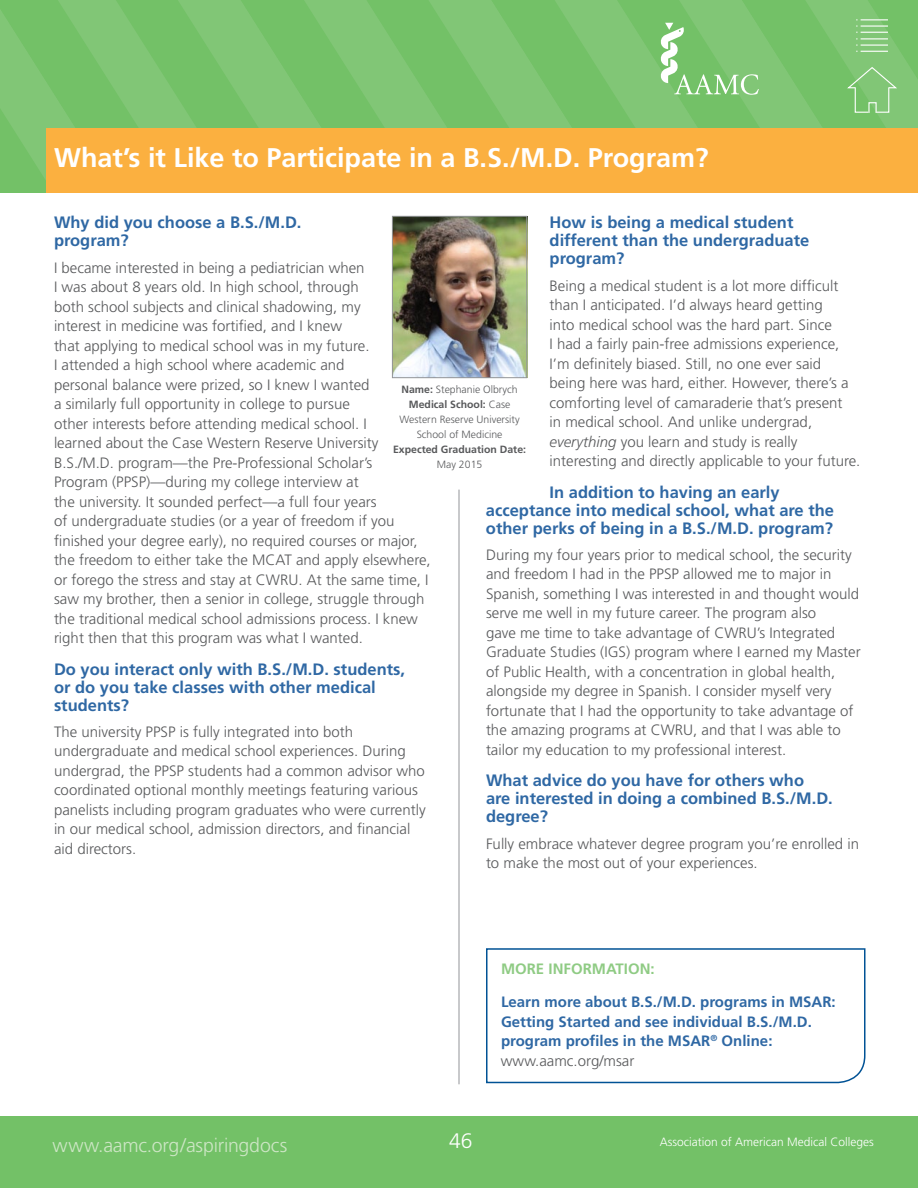
<style>
.page{position:relative;width:918px;height:1188px;background:#fff}
.page>*{position:absolute;margin:0;border:0;box-sizing:border-box;transform-origin:0 0}
.t1{font:700 27px "Frutiger";color:#fff}
.t2{font:300 21px "Frutiger";color:#fff}
.t3{font:300 19.5px "Frutiger";letter-spacing:-.01em;color:#cde6c5}
.t4{font:700 16.5px/18px "Frutiger";color:#2f68a4}
.t5{font:300 15px/19.5px "Frutiger";color:#58595b}
.t6{font:700 15px/19.5px "Frutiger";color:#2f68a4}
.t7{font:700 15px "Frutiger";color:#8fcb84}
.t8{font:300 12px "Frutiger";color:#fff}
.t9{font:300 10.5px/15px "Frutiger";color:#58595b;text-align:center}
.t10{font:700 10.5px "Frutiger";color:#58595b}
.s1{font-style:italic}
.s2{font-weight:700}
.s3{font-weight:300;color:#58595b}
</style>
<div class="page">
<div style="left:0;top:1117px;width:918px;height:71px;background:#73c167"></div>
<hr style="left:459px;top:490px;width:1px;height:594px;background:#939598">
<img style="left:394px;top:218px;width:131px;height:158px">
<div style="left:392px;top:216px;width:135px;height:162px;border:1px solid #939598"></div>
<svg style="left:486px;top:948px;width:380px;height:136px"></svg>
<svg style="left:0;top:0;width:918px;height:193px;background:#a4bd60"></svg>
<h1 class="t1" style="left:54px;top:142px;width:656px">What’s it Like to Participate in a B.S./M.D. Program?</h1>
<p class="t4" style="left:54px;top:214px;width:249px">Why did you choose a B.S./M.D. program?</p>
<p class="t5" style="left:54px;top:258px;width:378px">I became interested in being a pediatrician when<br>I was about 8 years old. In high school, through<br>both school subjects and clinical shadowing, my<br>interest in medicine was fortified, and I knew<br>that applying to medical school was in my future.<br>I attended a high school where academic and<br>personal balance were prized, so I knew I wanted<br>a similarly full opportunity in college to pursue<br>other interests before attending medical school. I<br>learned about the Case Western Reserve University B.S./M.D. program—the Pre-Professional Scholar’s<br>Program (PPSP)—during my college interview at<br>the university. It sounded perfect—a full four years<br>of undergraduate studies (or a year of freedom if you finished your degree early), no required courses or major, the freedom to either take the MCAT and apply elsewhere, or forego the stress and stay at CWRU. At the same time, I saw my brother, then a senior in college, struggle through the traditional medical school admissions process. I knew right then that this program was what I wanted.</p>
<p class="t4" style="left:54px;top:660px;width:353px">Do you interact only with B.S./M.D. students, or do you take classes with other medical students?</p>
<p class="t5" style="left:54px;top:722px;width:373px">The university PPSP is fully integrated into both undergraduate and medical school experiences. During undergrad, the PPSP students had a common advisor who coordinated optional monthly meetings featuring various panelists including program graduates who were currently in our medical school, admission directors, and financial aid directors.</p>
<p class="t4" style="left:550px;top:214px;width:261px">How is being a medical student different than the undergraduate program?</p>
<p class="t5" style="left:550px;top:276px;width:312px">Being a medical student is a lot more difficult than I anticipated. I’d always heard getting<br>into medical school was the hard part. Since<br>I had a fairly pain-free admissions experience, I’m definitely biased. Still, no one ever said being here was hard, either. However, there’s a comforting level of camaraderie that’s present<br>in medical school. And unlike undergrad, <span class="s1">everything</span> you learn and study is really interesting and directly applicable to your future.</p>
<p class="t4" style="left:486px;top:483px;width:350px;text-align:center">In addition to having an early<br>acceptance into medical school, what are the other perks of being in a B.S./M.D. program?</p>
<p class="t5" style="left:486px;top:545px;width:376px">During my four years prior to medical school, the security and freedom I had in the PPSP allowed me to major in Spanish, something I was interested in and thought would serve me well in my future career. The program also<br>gave me time to take advantage of CWRU’s Integrated Graduate Studies (IGS) program where I earned my Master of Public Health, with a concentration in global health, alongside my degree in Spanish. I consider myself very fortunate that I had the opportunity to take advantage of the amazing programs at CWRU, and that I was able to tailor my education to my professional interest.</p>
<p class="t4" style="left:486px;top:772px;width:348px">What advice do you have for others who<br>are interested in doing a combined B.S./M.D. degree?</p>
<p class="t5" style="left:486px;top:834px;width:375px">Fully embrace whatever degree program you’re enrolled in to make the most out of your experiences.</p>
<p class="t9" style="left:400px;top:382px;width:122px"><span class="s2">Name:</span> Stephanie Olbrych<br><span class="s2">Medical School:</span> Case<br>Western Reserve University<br>School of Medicine</p>
<p class="t10" style="left:393px;top:443px;width:135px">Expected Graduation Date:</p>
<p class="t9" style="left:437px;top:457px;width:47px">May 2015</p>
<p class="t7" style="left:501px;top:960px;width:25px">MORE</p>
<p class="t7" style="left:549px;top:960px;width:15px">INFOR</p>
<p class="t7" style="left:592px;top:960px;width:64px">MATIOn:</p>
<p class="t6" style="left:501px;top:993px;width:336px">Learn more about B.S./M.D. programs in MSAR:<br>Getting Started and see individual B.S./M.D. program profiles in the MSAR<sup>®</sup> Online: <span class="s3">www.aamc.org/msar</span></p>
<h3 class="t3" style="left:52px;top:1134px;width:236px">www.aamc.org/aspiringdocs</h3>
<h2 class="t2" style="left:449px;top:1129px;width:25px">46</h2>
<p class="t8" style="left:660px;top:1135px;width:216px">Association of American Medical Colleges</p>
</div>
